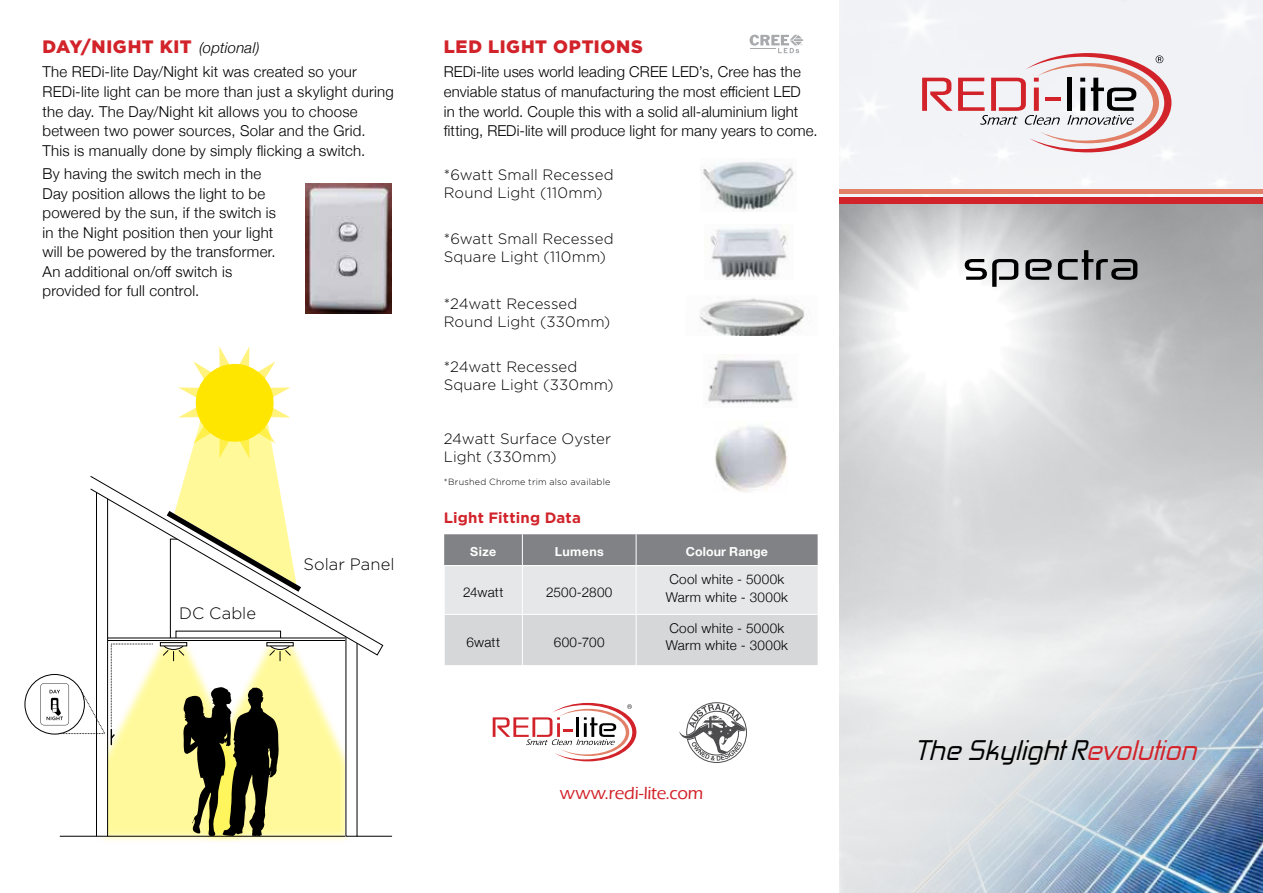
<style>
.page{position:relative;width:1263px;height:893px;background:#fff}
.page>*{position:absolute;margin:0;border:0;box-sizing:border-box;transform-origin:0 0}
.t1{font:italic 27px "Zekton Rg";color:#000}
.t2{font:900 18px "Gotham";letter-spacing:.035em;color:#d2232a}
.t3{font:500 18px "Eras ITC";letter-spacing:-.015em;color:#d2232a}
.t4{font:300 16.5px "Gotham";letter-spacing:.005em;color:#000}
.t5{font:300 15px/19.5px "Helvetica Neue";letter-spacing:.015em;color:#000}
.t6{font:300 15px/18px "Gotham";letter-spacing:.005em;color:#000}
.t7{font:700 15px "Gotham";letter-spacing:.01em;color:#d2232a}
.t8{font:300 13.5px/17.4px "Helvetica Neue";letter-spacing:.02em;color:#000}
.t9{font:700 12.45px "Helvetica Neue";letter-spacing:.015em;color:#fff}
.t10{font:300 9px "Gotham";letter-spacing:.025em;color:#000}
.s1{font-family:"Helvetica Neue";font-weight:300;font-style:italic;font-size:15px;color:#000}
.s2{color:#d2232a}
</style>
<div class="page">
<img style="left:839px;top:203px;width:424px;height:237px">
<svg style="left:839px;top:440px;width:424px;height:82px;background:#d3d4d5"></svg>
<img style="left:839px;top:522px;width:424px;height:371px">
<div style="left:839px;top:0;width:424px;height:197px;background:#f1f2f6"></div>
<img style="left:264px;top:655px;width:107px;height:186px">
<img style="left:77px;top:655px;width:187px;height:187px">
<hr style="left:60px;top:836px;width:332px;height:1px;background:#000">
<svg style="left:183px;top:687px;width:96px;height:149px;background:#69673f"></svg>
<div style="left:346px;top:635px;width:11px;height:201px;background:#fff"></div>
<div style="left:97px;top:488px;width:11px;height:348px;background:#fff"></div>
<div style="left:96px;top:488px;width:12px;height:348px;border:1px solid #000"></div>
<svg style="left:90px;top:476px;width:293px;height:179px"></svg>
<div style="left:160px;top:642px;width:27px;height:4px;border:1px solid #000"></div>
<svg style="left:163px;top:346px;width:138px;height:315px"></svg>
<svg style="left:40px;top:643px;width:113px;height:102px"></svg>
<img style="left:700px;top:161px;width:94px;height:50px">
<img style="left:710px;top:228px;width:79px;height:52px">
<img style="left:708px;top:359px;width:87px;height:45px">
<img style="left:715px;top:426px;width:72px;height:66px">
<img style="left:699px;top:298px;width:106px;height:38px">
<svg style="left:922px;top:53px;width:249px;height:99px"></svg>
<img style="left:305px;top:183px;width:87px;height:130px">
<svg style="left:444px;top:534px;width:374px;height:131px;background:#c7c8ca"></svg>
<hr style="left:444px;top:615px;width:1px;height:50px;background:#fff">
<hr style="left:522px;top:615px;width:1px;height:50px;background:#fff">
<hr style="left:636px;top:615px;width:1px;height:50px;background:#fff">
<hr style="left:444px;top:566px;width:1px;height:48px;background:#fff">
<hr style="left:522px;top:566px;width:1px;height:48px;background:#fff">
<hr style="left:636px;top:566px;width:1px;height:48px;background:#fff">
<hr style="left:444px;top:614px;width:78px;height:1px;background:#fff">
<hr style="left:522px;top:614px;width:114px;height:1px;background:#fff">
<hr style="left:636px;top:614px;width:182px;height:1px;background:#fff">
<hr style="left:522px;top:534px;width:1px;height:31px;background:#fff">
<hr style="left:636px;top:534px;width:1px;height:31px;background:#fff">
<hr style="left:444px;top:565px;width:78px;height:1px;background:#fff">
<hr style="left:522px;top:565px;width:114px;height:1px;background:#fff">
<hr style="left:636px;top:565px;width:182px;height:1px;background:#fff">
<svg style="left:965px;top:259px;width:53px;height:28px"></svg>
<svg style="left:1025px;top:259px;width:27px;height:21px"></svg>
<svg style="left:1058px;top:250px;width:79px;height:30px;background:#7f8081"></svg>
<svg style="left:493px;top:703px;width:143px;height:58px"></svg>
<svg style="left:679px;top:702px;width:68px;height:61px"></svg>
<svg style="left:750px;top:35px;width:53px;height:18px"></svg>
<div style="left:839px;top:197px;width:424px;height:6px;background:#d2232a"></div>
<hr style="left:839px;top:189px;width:424px;height:4px;background:#e18067">
<p class="t2" style="left:43px;top:36px;width:219px">DAY/NIGHT KIT <span class="s1">(optional)</span></p>
<p class="t2" style="left:444px;top:36px;width:201px">LED LIGHT OPTIONS</p>
<p class="t5" style="left:43px;top:61px;width:353px">The REDi-lite Day/Night kit was created so your REDi-lite light can be more than just a skylight during the day. The Day/Night kit allows you to choose between two power sources, Solar and the Grid.<br>This is manually done by simply flicking a switch.</p>
<p class="t5" style="left:43px;top:163px;width:235px">By having the switch mech in the<br>Day position allows the light to be powered by the sun, if the switch is in the Night position then your light will be powered by the transformer.<br>An additional on/off switch is provided for full control.</p>
<p class="t4" style="left:179px;top:604px;width:78px">DC Cable</p>
<p class="t4" style="left:304px;top:555px;width:92px">Solar Panel</p>
<p class="t5" style="left:444px;top:61px;width:375px">REDi-lite uses world leading CREE LED’s, Cree has the enviable status of manufacturing the most efficient LED<br>in the world. Couple this with a solid all-aluminium light fitting, REDi-lite will produce light for many years to come.</p>
<p class="t6" style="left:444px;top:165px;width:171px">*6watt Small Recessed<br>Round Light (110mm)</p>
<p class="t6" style="left:444px;top:230px;width:171px">*6watt Small Recessed<br>Square Light (110mm)</p>
<p class="t6" style="left:444px;top:294px;width:168px">*24watt Recessed<br>Round Light (330mm)</p>
<p class="t6" style="left:444px;top:358px;width:171px">*24watt Recessed<br>Square Light (330mm)</p>
<p class="t6" style="left:444px;top:430px;width:169px">24watt Surface Oyster<br>Light (330mm)</p>
<p class="t10" style="left:444px;top:477px;width:168px">*Brushed Chrome trim also available</p>
<p class="t7" style="left:444px;top:509px;width:139px">Light Fitting Data</p>
<p class="t9" style="left:470px;top:542px;width:27px">Size</p>
<p class="t9" style="left:555px;top:542px;width:50px">Lumens</p>
<p class="t9" style="left:686px;top:542px;width:84px">Colour Range</p>
<p class="t8" style="left:463px;top:582px;width:42px">24watt</p>
<p class="t8" style="left:546px;top:582px;width:68px">2500-2800</p>
<p class="t8" style="left:666px;top:570px;width:124px">Cool white - 5000k<br>Warm white - 3000k</p>
<p class="t8" style="left:466px;top:632px;width:35px">6watt</p>
<p class="t8" style="left:554px;top:632px;width:52px">600-700</p>
<p class="t8" style="left:666px;top:618px;width:124px">Cool white - 5000k<br>Warm white - 3000k</p>
<p class="t3" style="left:560px;top:783px;width:145px">www.redi-lite.com</p>
<h1 class="t1" style="left:914px;top:733px;width:292px">The SkylightR<span class="s2">evolution</span></h1>
</div>
